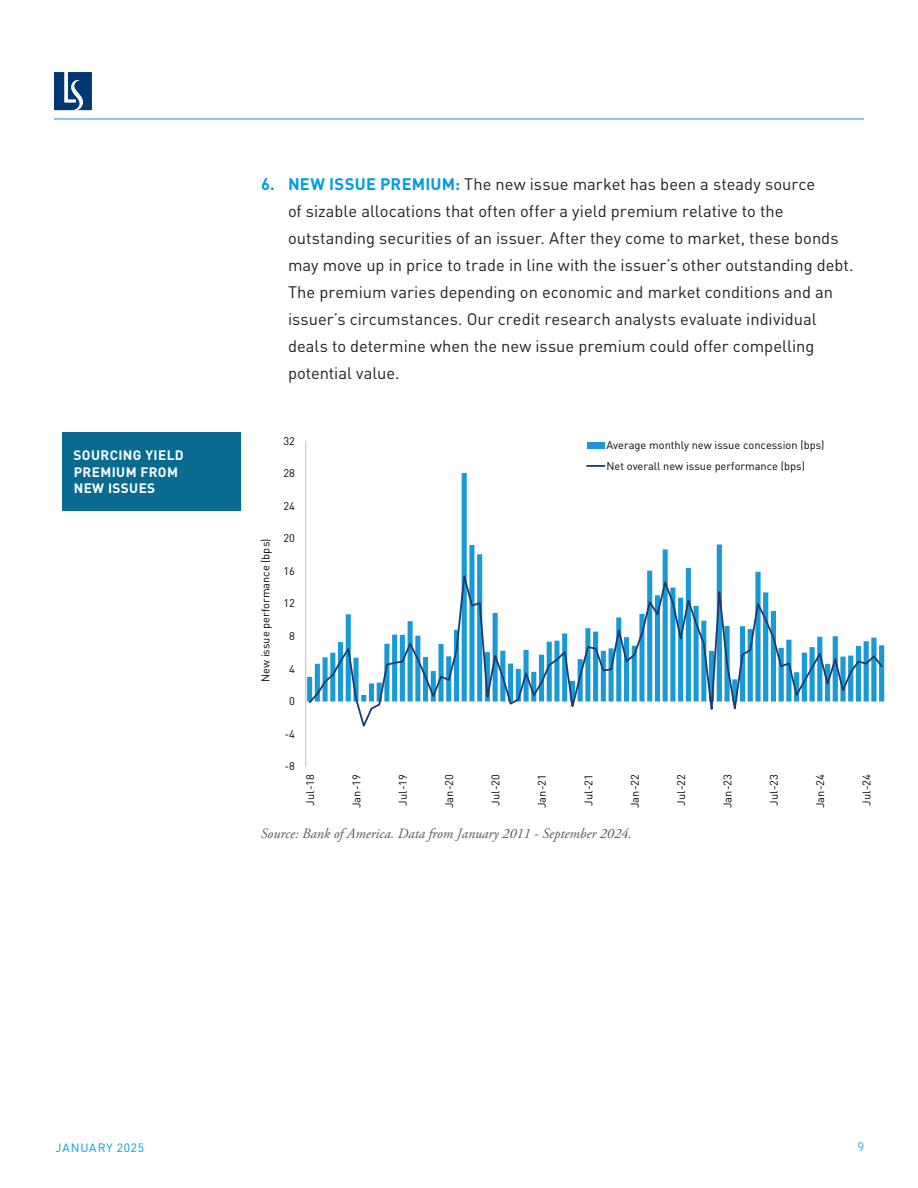
<style>
.page{position:relative;width:918px;height:1188px;background:#fff}
.page>*{position:absolute;margin:0;border:0;box-sizing:border-box;transform-origin:0 0}
.t1{font:16.5px/27px "DINOT";color:#231f20}
.Disclosure{font:italic 14.25px "Adobe Garamond Pro";color:#57585a}
.t2{font:700 13.5px/16.5px "DINOT";letter-spacing:.03em;color:#fff}
.t3{font:12px "DINOT";letter-spacing:.07em;color:#009cde}
.t4{font:12px "Trebuchet MS";color:#5db2e4}
.t5{font:11.1px/20.9px "DINOT";color:#040503}
.s1{font-weight:700;color:#009cde}
</style>
<div class="page">
<div style="left:62px;top:432px;width:179px;height:79px;background:#086b8f"></div>
<svg style="left:461px;top:473px;width:261px;height:93px"></svg>
<hr style="left:305px;top:441px;width:1px;height:326px;background:#bcbdc2">
<svg style="left:307px;top:566px;width:577px;height:161px"></svg>
<div style="left:587px;top:442px;width:18px;height:6px;background:#199ad7"></div>
<svg style="left:587px;top:465px;width:18px;height:2px"></svg>
<hr style="left:54px;top:118px;width:810px;height:2px;background:#73aede">
<svg style="left:54px;top:72px;width:38px;height:38px"></svg>
<p class="t2" style="left:74px;top:447px;width:112px">SOURCING YIELD<br>PREMIUM FROM<br>NEW ISSUES</p>
<p class="t1" style="left:288px;top:170px;width:567px;text-indent:-27px"><span class="s1">6. NEW ISSUE PREMIUM:</span> The new issue market has been a steady source<br>of sizable allocations that often offer a yield premium relative to the outstanding securities of an issuer. After they come to market, these bonds may move up in price to trade in line with the issuer’s other outstanding debt.<br>The premium varies depending on economic and market conditions and an issuer’s circumstances. Our credit research analysts evaluate individual deals to determine when the new issue premium could offer compelling potential value.</p>
<p class="t5" style="left:255px;top:682px;width:145px;rotate:-90deg">New issue performance (bps)</p>
<p class="t5" style="left:283px;top:430px;width:13px">32</p>
<p class="t5" style="left:283px;top:462px;width:13px">28</p>
<p class="t5" style="left:283px;top:495px;width:13px">24</p>
<p class="t5" style="left:283px;top:528px;width:13px">20</p>
<p class="t5" style="left:283px;top:560px;width:13px">16</p>
<p class="t5" style="left:283px;top:593px;width:13px">12</p>
<p class="t5" style="left:289px;top:625px;width:7px">8</p>
<p class="t5" style="left:289px;top:658px;width:7px">4</p>
<p class="t5" style="left:289px;top:691px;width:7px">0</p>
<p class="t5" style="left:284px;top:723px;width:12px">-4</p>
<p class="t5" style="left:284px;top:756px;width:12px">-8</p>
<p class="t5" style="left:606px;top:434px;width:220px">Average monthly new issue concession (bps)<br>Net overall new issue performance (bps)</p>
<p class="t5" style="left:299px;top:806px;width:33px;rotate:-90deg">Jul-18</p>
<p class="t5" style="left:346px;top:808px;width:35px;rotate:-90deg">Jan-19</p>
<p class="t5" style="left:392px;top:806px;width:33px;rotate:-90deg">Jul-19</p>
<p class="t5" style="left:439px;top:808px;width:35px;rotate:-90deg">Jan-20</p>
<p class="t5" style="left:485px;top:806px;width:33px;rotate:-90deg">Jul-20</p>
<p class="t5" style="left:531px;top:808px;width:35px;rotate:-90deg">Jan-21</p>
<p class="t5" style="left:578px;top:806px;width:33px;rotate:-90deg">Jul-21</p>
<p class="t5" style="left:624px;top:808px;width:35px;rotate:-90deg">Jan-22</p>
<p class="t5" style="left:670px;top:806px;width:33px;rotate:-90deg">Jul-22</p>
<p class="t5" style="left:717px;top:808px;width:35px;rotate:-90deg">Jan-23</p>
<p class="t5" style="left:763px;top:806px;width:33px;rotate:-90deg">Jul-23</p>
<p class="t5" style="left:810px;top:808px;width:35px;rotate:-90deg">Jan-24</p>
<p class="t5" style="left:856px;top:806px;width:33px;rotate:-90deg">Jul-24</p>
<p class="Disclosure" style="left:261px;top:825px;width:373px">Source: Bank of America. Data from January 2011 - September 2024.</p>
<p class="t3" style="left:56px;top:1140px;width:90px">JANUARY 2025</p>
<p class="t4" style="left:858px;top:1140px;width:8px">9</p>
</div>
